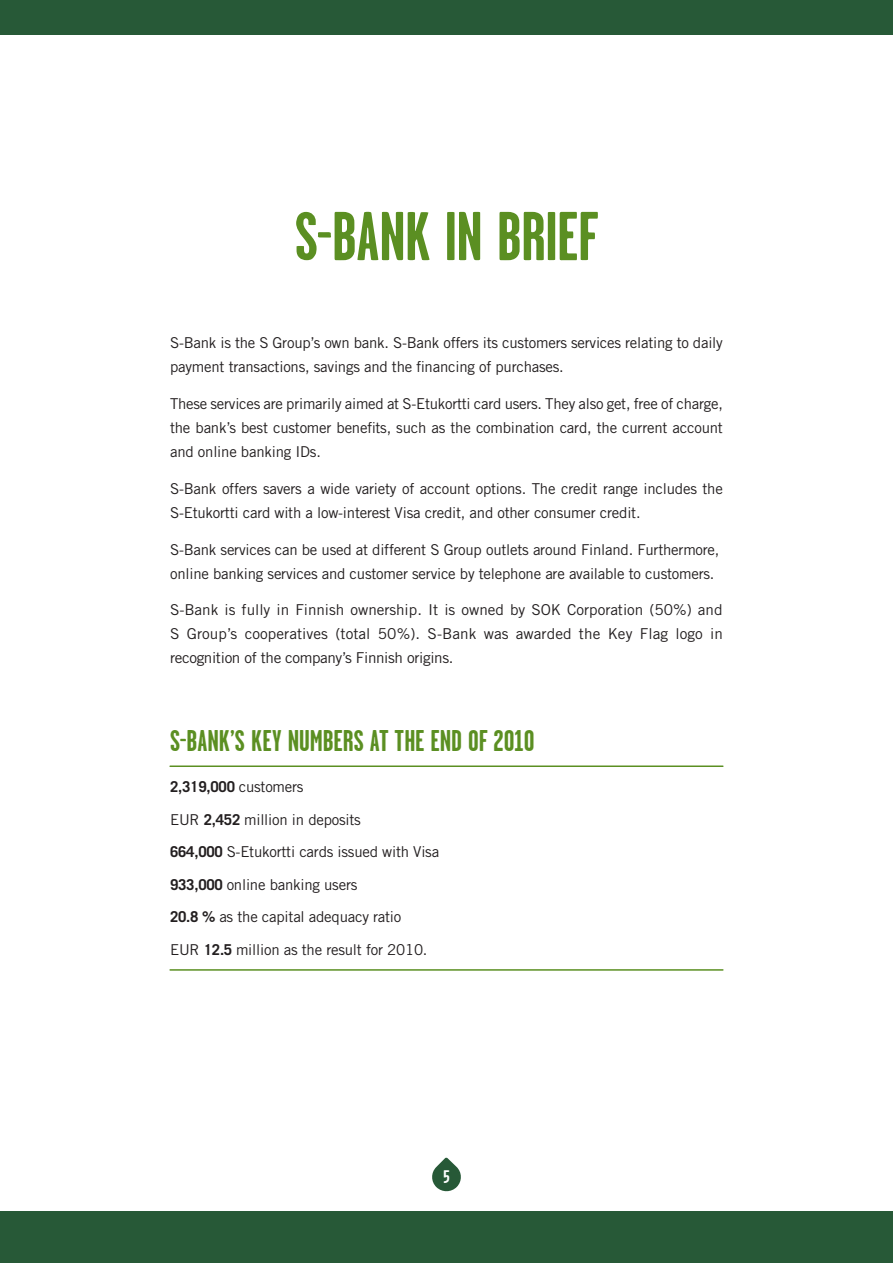
<style>
.page{position:relative;width:893px;height:1263px;background:#fff}
.page>*{position:absolute;margin:0;border:0;box-sizing:border-box;transform-origin:0 0}
.t1{font:700 69px "Garage Gothic S Pankki";letter-spacing:-.01em;color:#5b8f22}
.t2{font:700 30px "Garage Gothic S Pankki";color:#5b8f22}
.t3{font:700 18.15px "Garage Gothic S Pankki";color:#fff}
.t4{font:15px/24px "Trade Gothic LT Std";letter-spacing:-.015em;color:#231f20}
.s1{font-weight:700}
</style>
<div class="page">
<div style="left:0;top:0;width:893px;height:34px;background:#275937"></div>
<svg style="left:432px;top:1157px;width:29px;height:35px"></svg>
<div style="left:0;top:1212px;width:893px;height:51px;background:#275937"></div>
<hr style="left:170px;top:765px;width:553px;height:2px;background:#5b8f22">
<hr style="left:170px;top:969px;width:553px;height:2px;background:#5b8f22">
<h1 class="t1" style="left:295px;top:200px;width:305px">S-BANK IN BRIEF</h1>
<p class="t4" style="left:170px;top:331px;width:554px">S-Bank is the S Group’s own bank. S-Bank offers its customers services relating to daily payment transactions, savings and the financing of purchases.</p>
<p class="t4" style="left:170px;top:392px;width:554px;text-align:justify">These services are primarily aimed at S-Etukortti card users. They also get, free of charge, the bank’s best customer benefits, such as the combination card, the current account and online banking IDs.</p>
<p class="t4" style="left:170px;top:476px;width:554px">S-Bank offers savers a wide variety of account options. The credit range includes the<br>S-Etukortti card with a low-interest Visa credit, and other consumer credit.</p>
<p class="t4" style="left:170px;top:537px;width:551px">S-Bank services can be used at different S Group outlets around Finland. Furthermore, online banking services and customer service by telephone are available to customers.</p>
<p class="t4" style="left:170px;top:598px;width:554px;text-align:justify">S-Bank is fully in Finnish ownership. It is owned by SOK Corporation (50%) and S Group’s cooperatives (total 50%). S-Bank was awarded the Key Flag logo in recognition of the company’s Finnish origins.</p>
<h2 class="t2" style="left:170px;top:725px;width:366px">S-BANK’S KEY NUMBERS AT THE END OF 2010</h2>
<p class="t4" style="left:170px;top:770px;width:271px;line-height:32.5px"><span class="s1">2,319,000</span> customers<br>EUR <span class="s1">2,452</span> million in deposits<br><span class="s1">664,000</span> S-Etukortti cards issued with Visa <span class="s1">933,000</span> online banking users<br><span class="s1">20.8 %</span> as the capital adequacy ratio<br>EUR <span class="s1">12.5</span> million as the result for 2010.</p>
<p class="t3" style="left:443px;top:1167px;width:8px">5</p>
</div>
